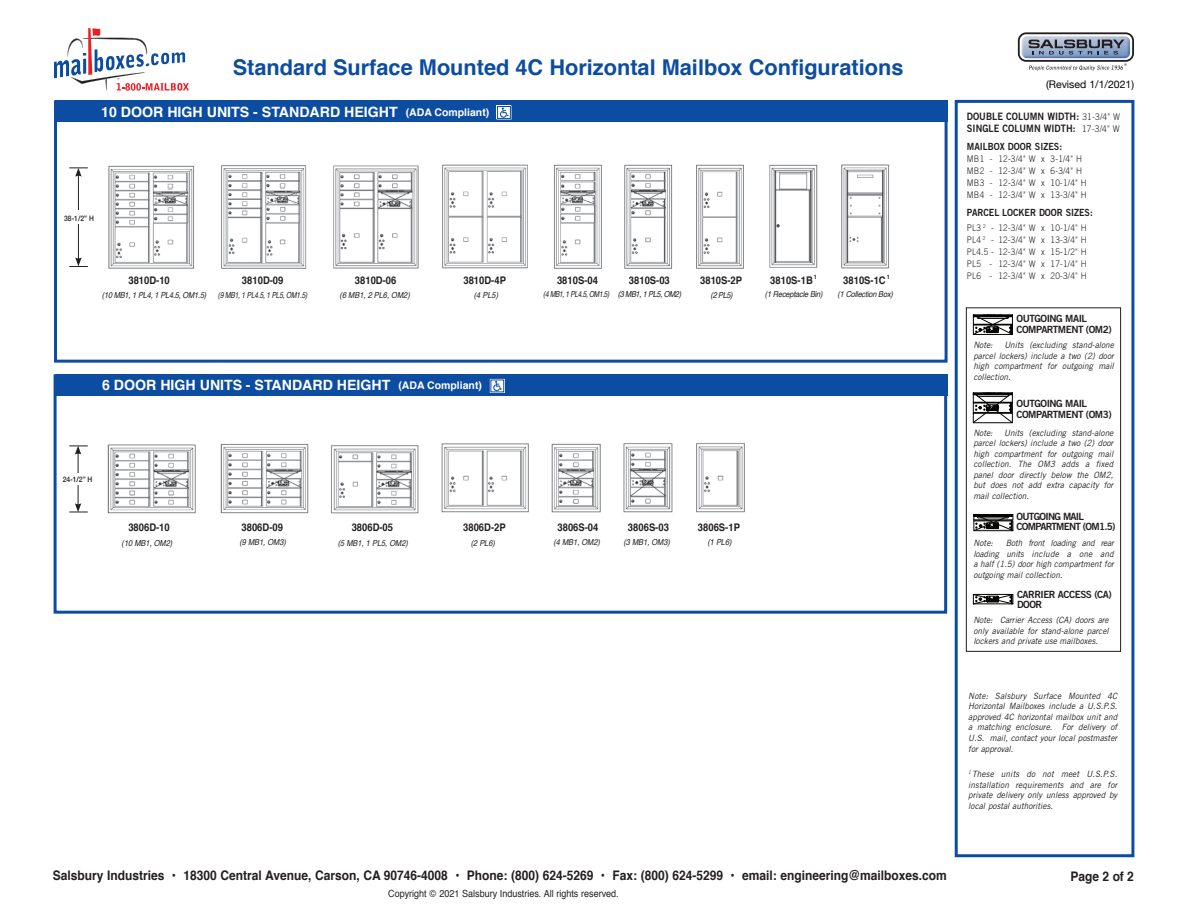
<style>
.page{position:relative;width:1188px;height:918px;background:#fff}
.page>*{position:absolute;margin:0;border:0;box-sizing:border-box;transform-origin:0 0}
.t1{font:700 21.75px "Helvetica";color:#0d4da1}
.t2{font:700 14.1px "Helvetica";color:#fff}
.t3{font:700 13.2px "Helvetica";color:#231f20;scale:.91 1}
.t4{font:700 10.5px "Helvetica";color:#231f20;scale:.9 1}
.t5{font:10.5px "Helvetica Neue";color:#000}
.t6{font:10.2px/12px "Trade Gothic Bold Two";color:#231f20;scale:.91 1}
.t7{font:10.05px/10.5px "Trade Gothic Bold Two";letter-spacing:-.05em;color:#231f20}
.t8{font:10.05px/10.5px "Trade Gothic Bold Two";letter-spacing:-.075em;color:#231f20}
.t9{font:9.9px "Helvetica";color:#231f20;scale:.91 1}
.t10{font:9.9px "Trade Gothic Bold Two";letter-spacing:-.005em;color:#231f20;scale:.91 1}
.t11{font:300 9.15px/12px "Trade Gothic";letter-spacing:.025em;color:#231f20;scale:.91 1}
.t12{font:italic 8.7px/10.5px "Trade Gothic";color:#231f20;text-align:justify;scale:.95 1}
.t13{font:italic 8.25px "Helvetica";letter-spacing:-.025em;color:#231f20;scale:.9 1}
.t14{font:italic 8.25px "Helvetica";color:#231f20;scale:.9 1}
.t15{font:italic 8.25px "Helvetica";letter-spacing:-.025em;color:#231f20;scale:.8 1}
.t16{font:italic 8.25px "Helvetica";letter-spacing:-.05em;color:#231f20;scale:.8 1}
.t17{font:italic 8.25px "Helvetica";letter-spacing:-.05em;color:#231f20;scale:.9 1}
.t18{font:500 7.5px "Helvetica Neue";color:#231f20;scale:.9 1}
.t19{font:700 6px "Helvetica";color:#231f20;scale:.91 1}
.s1{font-size:10.5px}
.s2{font-family:"Trade Gothic";font-weight:300;font-size:9.15px}
</style>
<div class="page">
<svg style="left:54px;top:28px;width:135px;height:63px"></svg>
<svg style="left:1018px;top:32px;width:116px;height:30px"></svg>
<svg style="left:1020px;top:34px;width:112px;height:26px"></svg>
<img style="left:1022px;top:36px;width:108px;height:22px">
<svg style="left:1029px;top:40px;width:95px;height:15px"></svg>
<svg style="left:1029px;top:63px;width:98px;height:8px"></svg>
<div style="left:54px;top:374px;width:893px;height:240px;border:3px solid #0d4da1"></div>
<div style="left:56px;top:374px;width:892px;height:22px;background:#0d4da1"></div>
<img style="left:108px;top:165px;width:86px;height:104px">
<img style="left:221px;top:165px;width:86px;height:104px">
<img style="left:333px;top:165px;width:86px;height:104px">
<img style="left:442px;top:164px;width:86px;height:105px">
<img style="left:554px;top:164px;width:48px;height:105px">
<img style="left:624px;top:164px;width:49px;height:105px">
<img style="left:696px;top:164px;width:48px;height:105px">
<img style="left:769px;top:164px;width:49px;height:104px">
<img style="left:841px;top:164px;width:49px;height:105px">
<div style="left:54px;top:100px;width:894px;height:263px;border:3px solid #0d4da1"></div>
<div style="left:56px;top:101px;width:892px;height:21px;background:#0d4da1"></div>
<img style="left:107px;top:444px;width:89px;height:70px">
<img style="left:220px;top:443px;width:89px;height:71px">
<img style="left:331px;top:445px;width:87px;height:69px">
<img style="left:441px;top:443px;width:88px;height:70px">
<img style="left:551px;top:443px;width:50px;height:70px">
<img style="left:623px;top:443px;width:50px;height:70px">
<img style="left:696px;top:443px;width:49px;height:70px">
<hr style="left:78px;top:174px;width:1px;height:86px;background:#231f20">
<svg style="left:69px;top:168px;width:19px;height:9px"></svg>
<svg style="left:69px;top:257px;width:19px;height:10px"></svg>
<div style="left:62px;top:210px;width:34px;height:14px;background:#fff"></div>
<hr style="left:78px;top:452px;width:1px;height:54px;background:#231f20">
<svg style="left:69px;top:446px;width:19px;height:9px"></svg>
<svg style="left:69px;top:503px;width:19px;height:10px"></svg>
<div style="left:60px;top:473px;width:35px;height:12px;background:#fff"></div>
<div style="left:955px;top:100px;width:179px;height:757px;border:3px solid #0d4da1"></div>
<div style="left:496px;top:105px;width:15px;height:15px;border:3px solid #fff"></div>
<div style="left:497px;top:106px;width:14px;height:13px;background:#fff"></div>
<svg style="left:500px;top:108px;width:9px;height:9px"></svg>
<div style="left:497px;top:106px;width:14px;height:13px;border:1px solid #0d4da1"></div>
<svg style="left:490px;top:379px;width:14px;height:13px"></svg>
<svg style="left:493px;top:382px;width:9px;height:8px"></svg>
<div style="left:491px;top:380px;width:13px;height:12px;border:1px solid #0d4da1"></div>
<div style="left:966px;top:307px;width:155px;height:345px;border:1px solid #231f20"></div>
<svg style="left:973px;top:314px;width:40px;height:21px"></svg>
<svg style="left:973px;top:594px;width:41px;height:11px"></svg>
<svg style="left:972px;top:392px;width:41px;height:31px"></svg>
<svg style="left:973px;top:513px;width:41px;height:18px"></svg>
<h1 class="t1" style="left:233px;top:50px;width:672px">Standard Surface Mounted 4C Horizontal Mailbox Configurations</h1>
<h2 class="t2" style="left:101px;top:101px;width:390px">10 DOOR HIGH UNITS - STANDARD HEIGHT <span class="s1">(ADA Compliant)</span></h2>
<p class="t18" style="left:64px;top:212px;width:35px">38-1/2” H</p>
<p class="t4" style="left:128px;top:272px;width:48px">3810D-10</p>
<p class="t13" style="left:102px;top:288px;width:118px">(10 MB1, 1 PL4, 1 PL4.5, OM1.5)</p>
<p class="t4" style="left:242px;top:272px;width:48px">3810D-09</p>
<p class="t15" style="left:218px;top:288px;width:113px">(9 MB1, 1 PL4.5, 1 PL5, OM1.5)</p>
<p class="t4" style="left:355px;top:272px;width:48px">3810D-06</p>
<p class="t4" style="left:463px;top:272px;width:49px">3810D-4P</p>
<p class="t14" style="left:340px;top:288px;width:79px">(6 MB1, 2 PL6, OM2)</p>
<p class="t13" style="left:474px;top:288px;width:29px">(4 PL5)</p>
<h2 class="t2" style="left:102px;top:374px;width:381px">6 DOOR HIGH UNITS - STANDARD HEIGHT <span class="s1">(ADA Compliant)</span></h2>
<p class="t18" style="left:63px;top:474px;width:35px">24-1/2” H</p>
<p class="t4" style="left:128px;top:519px;width:48px">3806D-10</p>
<p class="t4" style="left:242px;top:519px;width:48px">3806D-09</p>
<p class="t13" style="left:122px;top:536px;width:58px">(10 MB1, OM2)</p>
<p class="t13" style="left:239px;top:536px;width:53px">(9 MB1, OM3)</p>
<p class="t4" style="left:352px;top:519px;width:48px">3806D-05</p>
<p class="t14" style="left:338px;top:536px;width:79px">(5 MB1, 1 PL5, OM2)</p>
<p class="t4" style="left:463px;top:519px;width:49px">3806D-2P</p>
<p class="t13" style="left:471px;top:536px;width:29px">(2 PL6)</p>
<p class="t4" style="left:557px;top:272px;width:47px">3810S-04</p>
<p class="t16" style="left:543px;top:288px;width:84px">(4 MB1, 1 PL4.5, OM1.5)</p>
<p class="t4" style="left:770px;top:271px;width:49px">3810S-1B</p>
<p class="t19" style="left:814px;top:272px;width:5px">1</p>
<p class="t4" style="left:843px;top:272px;width:49px">3810S-1C</p>
<p class="t19" style="left:887px;top:272px;width:5px">1</p>
<p class="t4" style="left:629px;top:271px;width:47px">3810S-03</p>
<p class="t17" style="left:618px;top:288px;width:72px">(3 MB1, 1 PL5, OM2)</p>
<p class="t13" style="left:765px;top:288px;width:66px">(1 Receptacle Bin)</p>
<p class="t13" style="left:838px;top:288px;width:63px">(1 Collection Box)</p>
<p class="t4" style="left:700px;top:272px;width:48px">3810S-2P</p>
<p class="t13" style="left:711px;top:288px;width:26px">(2 PL5)</p>
<p class="t4" style="left:558px;top:519px;width:47px">3806S-04</p>
<p class="t4" style="left:628px;top:519px;width:47px">3806S-03</p>
<p class="t4" style="left:698px;top:519px;width:48px">3806S-1P</p>
<p class="t13" style="left:553px;top:536px;width:53px">(4 MB1, OM2)</p>
<p class="t13" style="left:623px;top:535px;width:53px">(3 MB1, OM3)</p>
<p class="t13" style="left:707px;top:535px;width:29px">(1 PL6)</p>
<p class="t5" style="left:1046px;top:77px;width:89px">(Revised 1/1/2021)</p>
<p class="t6" style="left:967px;top:110px;width:170px">DOUBLE COLUMN WIDTH: <span class="s2">31-3/4" W<br></span>SINGLE COLUMN WIDTH: <span class="s2">17-3/4" W</span></p>
<p class="t10" style="left:967px;top:140px;width:106px">MAILBOX DOOR SIZES:</p>
<p class="t11" style="left:967px;top:153px;width:133px">MB1 - 12-3/4" W x 3-1/4" H<br>MB2 - 12-3/4" W x 6-3/4" H<br>MB3 - 12-3/4" W x 10-1/4" H<br>MB4 - 12-3/4" W x 13-3/4" H</p>
<p class="t10" style="left:967px;top:206px;width:140px">PARCEL LOCKER DOOR SIZES:</p>
<p class="t11" style="left:967px;top:222px;width:133px;text-align:justify">PL3 <sup>2</sup> - 12-3/4" W x 10-1/4" H PL4 <sup>2</sup> - 12-3/4" W x 13-3/4" H PL4.5 - 12-3/4" W x 15-1/2" H PL5 - 12-3/4" W x 17-1/4" H PL6 - 12-3/4" W x 20-3/4" H</p>
<p class="t7" style="left:1017px;top:313px;width:97px">OUTGOING MAIL<br>COMPARTMENT (OM2)</p>
<p class="t12" style="left:973px;top:340px;width:150px;text-indent:31px">Units (excluding stand-alone parcel lockers) include a two (2) door high compartment for outgoing mail collection.</p>
<p class="t12" style="left:973px;top:340px;width:22px">Note:</p>
<p class="t7" style="left:1017px;top:398px;width:97px">OUTGOING MAIL<br>COMPARTMENT (OM3)</p>
<p class="t12" style="left:973px;top:427px;width:149px;text-indent:31px">Units (excluding stand-alone parcel lockers) include a two (2) door high compartment for outgoing mail collection. The OM3 adds a fixed panel door directly below the OM2, but does not add extra capacity for mail collection.</p>
<p class="t12" style="left:973px;top:427px;width:22px">Note:</p>
<p class="t8" style="left:1017px;top:511px;width:100px">OUTGOING MAIL<br>COMPARTMENT (OM1.5)</p>
<p class="t12" style="left:973px;top:538px;width:149px;text-indent:33px">Both front loading and rear loading units include a one and a half (1.5) door high compartment for outgoing mail collection.</p>
<p class="t12" style="left:973px;top:538px;width:22px">Note:</p>
<p class="t7" style="left:1017px;top:589px;width:96px">CARRIER ACCESS (CA)<br>DOOR</p>
<p class="t12" style="left:973px;top:615px;width:144px">Note: Carrier Access (CA) doors are only available for stand-alone parcel lockers and private use mailboxes.</p>
<p class="t12" style="left:968px;top:690px;width:158px">Note: Salsbury Surface Mounted 4C Horizontal Mailboxes include a U.S.P.S. approved 4C horizontal mailbox unit and a matching enclosure. For delivery of U.S. mail, contact your local postmaster for approval.</p>
<p class="t12" style="left:968px;top:769px;width:158px"><sup>1</sup> These units do not meet U.S.P.S. installation requirements and are for private delivery only unless approved by local postal authorities.</p>
<h3 class="t3" style="left:53px;top:865px;width:984px">Salsbury Industries • 18300 Central Avenue, Carson, CA 90746-4008 • Phone: (800) 624-5269 • Fax: (800) 624-5299 • email: engineering@mailboxes.com</h3>
<p class="t9" style="left:388px;top:886px;width:255px">Copyright © 2021 Salsbury Industries. All rights reserved.</p>
<h3 class="t3" style="left:1071px;top:865px;width:71px">Page 2 of 2</h3>
</div>
